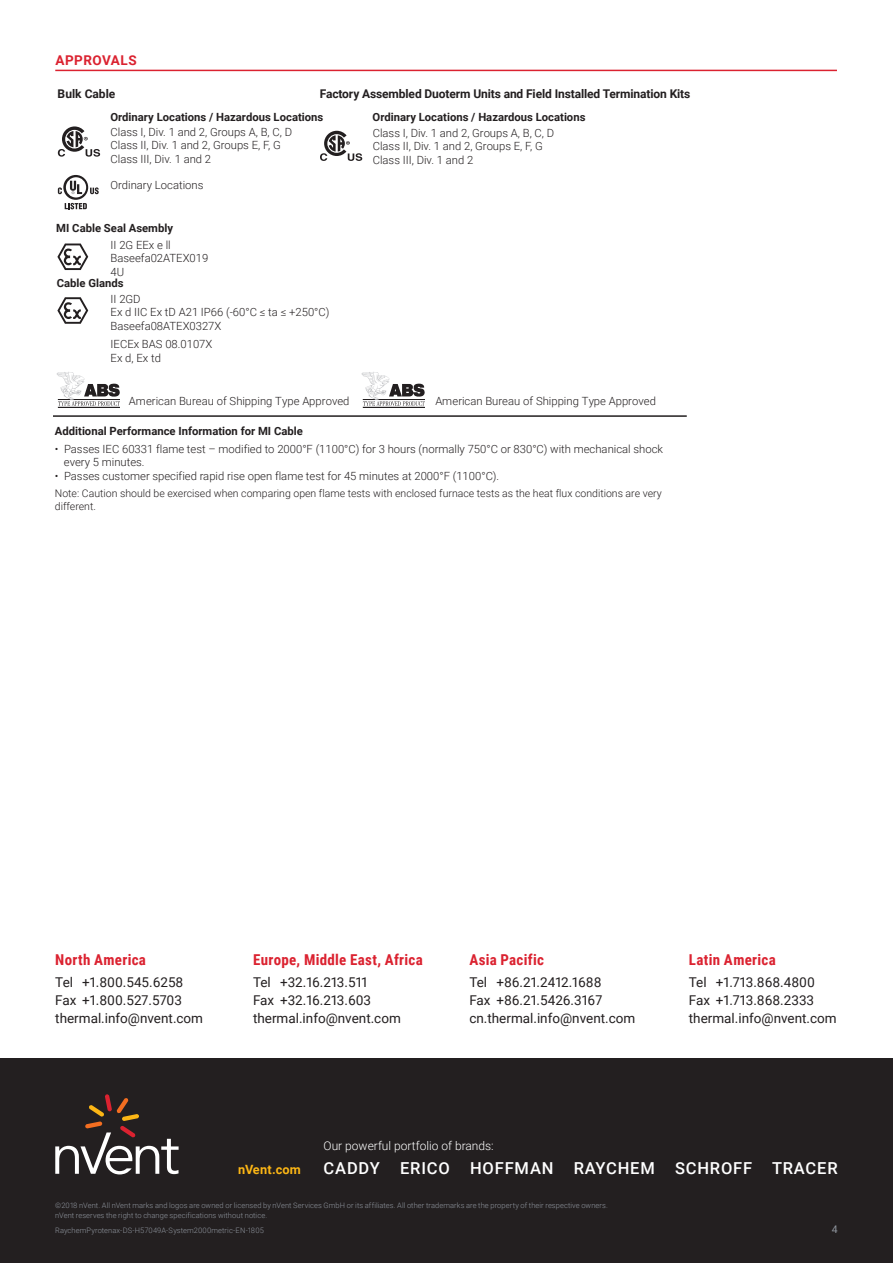
<style>
.page{position:relative;width:893px;height:1263px;background:#fff}
.page>*{position:absolute;margin:0;border:0;box-sizing:border-box;transform-origin:0 0}
.t1{font:500 16.5px "Roboto";letter-spacing:.05em;color:#fff}
.t2{font:700 15px "Roboto Condensed";letter-spacing:.02em;color:#db2230}
.t3{font:13.5px/18px "Roboto";color:#231f20}
.t4{font:700 13.5px "Roboto";letter-spacing:.035em;color:#db2230}
.t5{font:700 12.75px "Roboto";letter-spacing:.015em;color:#fcb615}
.t6{font:700 12px "Roboto";letter-spacing:-.01em;color:#231f20}
.t7{font:300 12px "Roboto";color:#fff}
.t8{font:300 11.25px/13.5px "Roboto";color:#231f20}
.t9{font:700 11.25px "Roboto";color:#231f20}
.t10{font:300 10.5px/12.6px "Roboto";color:#231f20}
.t11{font:10.5px "Roboto";color:#8f959e}
.t12{font:300 7.5px/10.5px "Roboto";letter-spacing:.01em;color:#8f959e}
</style>
<div class="page">
<hr style="left:55px;top:70px;width:782px;height:1px;background:#db2230">
<svg style="left:58px;top:126px;width:42px;height:31px"></svg>
<svg style="left:90px;top:187px;width:9px;height:7px"></svg>
<svg style="left:63px;top:175px;width:25px;height:25px"></svg>
<div style="left:66px;top:177px;width:20px;height:20px;background:#fff;border-radius:50%"></div>
<svg style="left:70px;top:181px;width:12px;height:13px"></svg>
<svg style="left:58px;top:187px;width:4px;height:7px"></svg>
<svg style="left:65px;top:203px;width:22px;height:6px"></svg>
<svg style="left:57px;top:243px;width:31px;height:27px"></svg>
<svg style="left:57px;top:297px;width:31px;height:27px"></svg>
<svg style="left:320px;top:131px;width:42px;height:30px"></svg>
<hr style="left:53px;top:415px;width:634px;height:2px;background:#231f20">
<hr style="left:58px;top:407px;width:62px;height:1px;background:#231f20">
<svg style="left:57px;top:372px;width:63px;height:34px"></svg>
<hr style="left:363px;top:407px;width:62px;height:1px;background:#231f20">
<svg style="left:361px;top:372px;width:64px;height:34px"></svg>
<div style="left:0;top:1059px;width:893px;height:204px;background:#231f20"></div>
<svg style="left:55px;top:1094px;width:124px;height:80px"></svg>
<p class="t4" style="left:56px;top:51px;width:83px">APPROVALS</p>
<p class="t6" style="left:58px;top:85px;width:59px">Bulk Cable</p>
<p class="t6" style="left:320px;top:85px;width:372px">Factory Assembled Duoterm Units and Field Installed Termination Kits</p>
<p class="t9" style="left:110px;top:109px;width:214px">Ordinary Locations / Hazardous Locations</p>
<p class="t8" style="left:111px;top:124px;width:183px">Class I, Div. 1 and 2, Groups A, B, C, D<br>Class II, Div. 1 and 2, Groups E, F, G<br>Class III, Div. 1 and 2</p>
<p class="t8" style="left:111px;top:178px;width:94px">Ordinary Locations</p>
<p class="t9" style="left:56px;top:220px;width:118px">MI Cable Seal Asembly</p>
<p class="t8" style="left:111px;top:237px;width:99px">II 2G EEx e ll<br>Baseefa02ATEX019<br>4U</p>
<p class="t9" style="left:57px;top:276px;width:68px">Cable Glands</p>
<p class="t8" style="left:111px;top:292px;width:220px">II 2GD<br>Ex d IIC Ex tD A21 IP66 (-60°C ≤ ta ≤ +250°C)<br>Baseefa08ATEX0327X</p>
<p class="t8" style="left:111px;top:337px;width:103px">IECEx BAS 08.0107X<br>Ex d, Ex td</p>
<p class="t9" style="left:373px;top:109px;width:214px">Ordinary Locations / Hazardous Locations</p>
<p class="t8" style="left:373px;top:126px;width:183px">Class I, Div. 1 and 2, Groups A, B, C, D<br>Class II, Div. 1 and 2, Groups E, F, G<br>Class III, Div. 1 and 2</p>
<p class="t8" style="left:129px;top:393px;width:222px">American Bureau of Shipping Type Approved</p>
<p class="t8" style="left:435px;top:393px;width:222px">American Bureau of Shipping Type Approved</p>
<p class="t9" style="left:55px;top:423px;width:249px">Additional Performance Information for MI Cable</p>
<p class="t8" style="left:64px;top:442px;width:601px;text-indent:-9px">• Passes IEC 60331 flame test – modified to 2000°F (1100°C) for 3 hours (normally 750°C or 830°C) with mechanical shock every 5 minutes.</p>
<p class="t8" style="left:55px;top:469px;width:446px">• Passes customer specified rapid rise open flame test for 45 minutes at 2000°F (1100°C).</p>
<p class="t10" style="left:55px;top:487px;width:608px">Note: Caution should be exercised when comparing open flame tests with enclosed furnace tests as the heat flux conditions are very different.</p>
<h2 class="t2" style="left:55px;top:949px;width:92px">North America</h2>
<p class="t3" style="left:55px;top:973px;width:149px">Tel +1.800.545.6258<br>Fax +1.800.527.5703 thermal.info@nvent.com</p>
<h2 class="t2" style="left:253px;top:949px;width:171px">Europe, Middle East, Africa</h2>
<p class="t3" style="left:253px;top:973px;width:149px">Tel +32.16.213.511<br>Fax +32.16.213.603 thermal.info@nvent.com</p>
<h2 class="t2" style="left:469px;top:949px;width:76px">Asia Pacific</h2>
<p class="t3" style="left:469px;top:973px;width:167px">Tel +86.21.2412.1688<br>Fax +86.21.5426.3167 cn.thermal.info@nvent.com</p>
<p class="t7" style="left:324px;top:1137px;width:172px">Our powerful portfolio of brands:</p>
<h2 class="t2" style="left:689px;top:949px;width:88px">Latin America</h2>
<p class="t3" style="left:689px;top:973px;width:149px">Tel +1.713.868.4800<br>Fax +1.713.868.2333 thermal.info@nvent.com</p>
<p class="t5" style="left:238px;top:1160px;width:64px">nVent.com</p>
<h1 class="t1" style="left:324px;top:1156px;width:516px">CADDY ERICO HOFFMAN RAYCHEM SCHROFF TRACER</h1>
<p class="t12" style="left:55px;top:1200px;width:554px">©2018 nVent. All nVent marks and logos are owned or licensed by nVent Services GmbH or its affiliates. All other trademarks are the property of their respective owners. nVent reserves the right to change specifications without notice.</p>
<p class="t12" style="left:55px;top:1225px;width:210px">RaychemPyrotenax-DS-H57049A-System2000metric-EN-1805</p>
<p class="t11" style="left:832px;top:1222px;width:7px">4</p>
</div>
